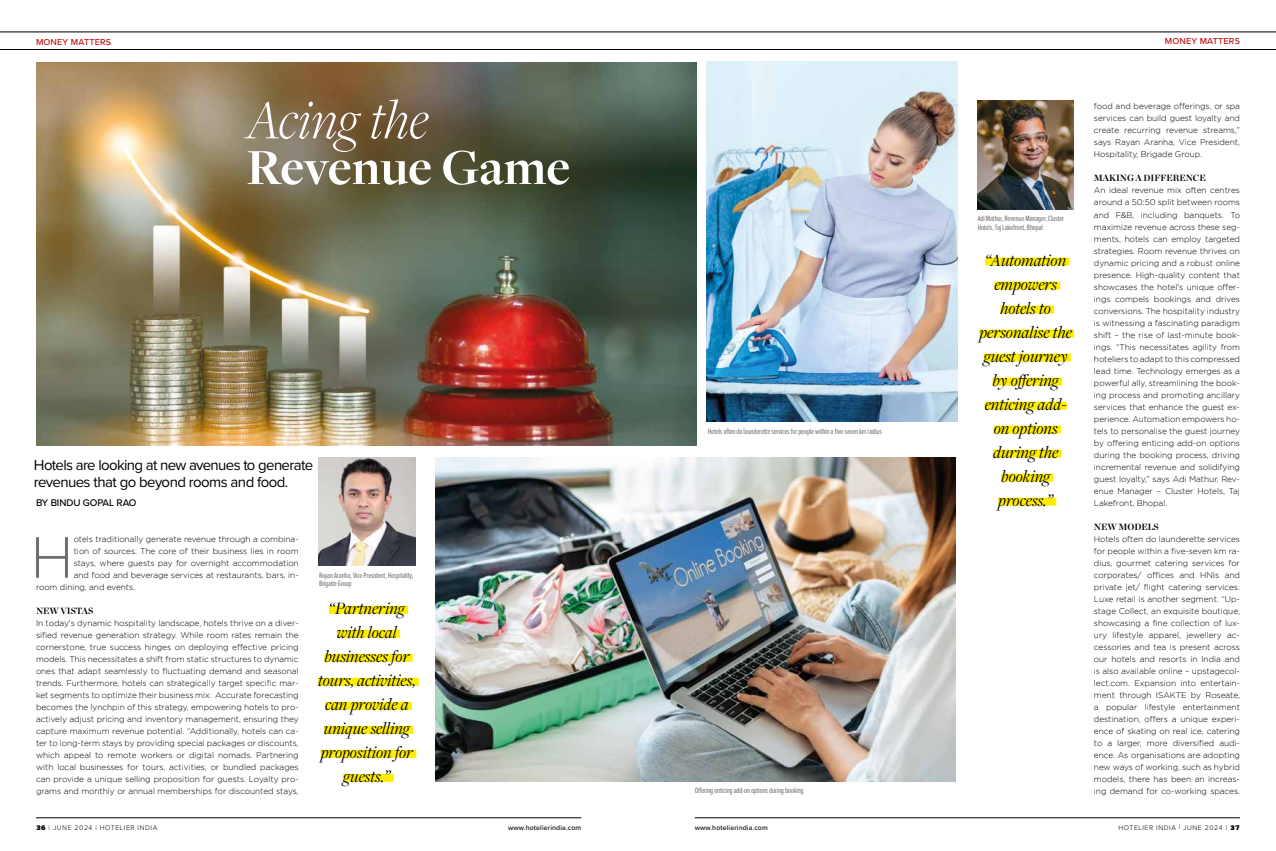
<style>
.page{position:relative;width:1276px;height:851px;background:#fff}
.page>*{position:absolute;margin:0;border:0;box-sizing:border-box;transform-origin:0 0}
.t1{font:italic 300 58px "Freight Disp Pro";color:#fff}
.t2{font:300 57.9px "Gotham";color:#706f6f}
.t3{font:700 52.4px "Freight Disp Pro";color:#fff}
.t4{font:italic 18px/24px "Freight Disp Pro";color:#000;text-align:center}
.t5{font:15px/17px "Proxima Nova";letter-spacing:-.04em;color:#000}
.t6{font:500 10px "Proxima Nova";letter-spacing:-.01em;color:#000}
.t7{font:700 9px "Chronicle Display";letter-spacing:-.005em;color:#000}
.t8{font:500 9px "Proxima Nova";letter-spacing:.02em;color:#c00d0e}
.t9{font:300 8.3px/12px "Gotham";letter-spacing:-.005em;color:#000;text-align:justify}
.t10{font:8px/8.5px "Proxima Nova Ex Cn";letter-spacing:-.02em;color:#706f6f}
.t11{font:300 7px "Proxima Nova";letter-spacing:.08em;color:#000}
.t12{font:500 7px "Proxima Nova";letter-spacing:.02em;color:#000}
.s1{font-weight:900}
</style>
<div class="page">
<img style="left:36px;top:62px;width:660px;height:383px">
<hr style="left:36px;top:817px;width:545px;height:1px;background:#000">
<hr style="left:694px;top:817px;width:546px;height:1px;background:#000">
<hr style="left:0;top:32px;width:638px;height:1px;background:#000">
<hr style="left:638px;top:32px;width:638px;height:1px;background:#000">
<hr style="left:0;top:49px;width:638px;height:1px;background:#000">
<hr style="left:638px;top:49px;width:638px;height:1px;background:#000">
<div style="left:329px;top:605px;width:79px;height:8px;background:#ffed00"></div>
<div style="left:337px;top:629px;width:63px;height:8px;background:#ffed00"></div>
<div style="left:324px;top:653px;width:89px;height:8px;background:#ffed00"></div>
<div style="left:318px;top:677px;width:101px;height:8px;background:#ffed00"></div>
<div style="left:325px;top:701px;width:87px;height:8px;background:#ffed00"></div>
<div style="left:324px;top:725px;width:89px;height:8px;background:#ffed00"></div>
<div style="left:321px;top:749px;width:95px;height:8px;background:#ffed00"></div>
<div style="left:343px;top:773px;width:51px;height:8px;background:#ffed00"></div>
<div style="left:985px;top:257px;width:84px;height:8px;background:#ffed00"></div>
<div style="left:994px;top:281px;width:66px;height:8px;background:#ffed00"></div>
<div style="left:1000px;top:305px;width:54px;height:8px;background:#ffed00"></div>
<div style="left:979px;top:329px;width:95px;height:8px;background:#ffed00"></div>
<div style="left:983px;top:353px;width:87px;height:8px;background:#ffed00"></div>
<div style="left:992px;top:377px;width:70px;height:8px;background:#ffed00"></div>
<div style="left:984px;top:401px;width:82px;height:8px;background:#ffed00"></div>
<div style="left:993px;top:425px;width:68px;height:8px;background:#ffed00"></div>
<div style="left:993px;top:449px;width:68px;height:8px;background:#ffed00"></div>
<div style="left:1001px;top:473px;width:52px;height:8px;background:#ffed00"></div>
<div style="left:998px;top:497px;width:58px;height:8px;background:#ffed00"></div>
<img style="left:318px;top:457px;width:97px;height:108px">
<img style="left:977px;top:101px;width:97px;height:108px">
<img style="left:435px;top:457px;width:521px;height:324px">
<img style="left:706px;top:61px;width:251px;height:360px">
<p class="t8" style="left:36px;top:35px;width:77px">MONEY MATTERS</p>
<p class="t8" style="left:1164px;top:34px;width:77px">MONEY MATTERS</p>
<h1 class="t1" style="left:247px;top:82px;width:183px">Acing the</h1>
<h3 class="t3" style="left:247px;top:133px;width:325px">Revenue Game</h3>
<h3 class="t5" style="left:34px;top:456px;width:281px">Hotels are looking at new avenues to generate revenues that go beyond rooms and food.</h3>
<p class="t6" style="left:36px;top:495px;width:102px">BY BINDU GOPAL RAO</p>
<h2 class="t2" style="left:30px;top:525px;width:45px">H</h2>
<p class="t9" style="left:74px;top:532px;width:226px">otels traditionally generate revenue through a combina-</p>
<p class="t9" style="left:74px;top:544px;width:226px">tion of sources. The core of their business lies in room</p>
<p class="t9" style="left:74px;top:556px;width:226px">stays, where guests pay for overnight accommodation</p>
<p class="t9" style="left:74px;top:568px;width:226px">and food and beverage services at restaurants, bars, in-</p>
<p class="t9" style="left:36px;top:580px;width:101px">room dining, and events.</p>
<p class="t7" style="left:36px;top:603px;width:59px">NEW VISTAS</p>
<p class="t9" style="left:36px;top:616px;width:264px">In today's dynamic hospitality landscape, hotels thrive on a diver&shy;sified revenue generation strategy. While room rates remain the cornerstone, true success hinges on deploying effective pricing models. This necessitates a shift from static structures to dynamic ones that adapt seamlessly to fluctuating demand and seasonal trends. Furthermore, hotels can strategically target specific mar&shy;ket segments to optimize their business mix. Accurate forecasting becomes the lynchpin of this strategy, empowering hotels to pro&shy;actively adjust pricing and inventory management, ensuring they capture maximum revenue potential. “Additionally, hotels can ca&shy;ter to long-term stays by providing special packages or discounts, which appeal to remote workers or digital nomads. Partnering with local businesses for tours, activities, or bundled packages can provide a unique selling proposition for guests. Loyalty pro&shy;grams and monthly or annual memberships for discounted stays,</p>
<p class="t10" style="left:319px;top:571px;width:96px">Rayan Aranha, Vice President, Hospitality,<br>Brigade Group</p>
<h3 class="t4" style="left:318px;top:595px;width:99px">“Partnering with local businesses for tours, activities, can provide a unique selling proposition for guests.”</h3>
<p class="t10" style="left:708px;top:427px;width:175px">Hotels often do launderette services for people within a five-seven km radius</p>
<p class="t10" style="left:694px;top:785px;width:110px">Offering enticing add-on options during booking</p>
<p class="t10" style="left:977px;top:214px;width:88px">Adi Mathur, Revenue Manager, Cluster<br>Hotels, Taj Lakefront, Bhopal</p>
<h3 class="t4" style="left:979px;top:247px;width:94px">“Automation empowers hotels to personalise the guest journey by offering enticing add&shy;on options during the booking process.”</h3>
<p class="t9" style="left:1094px;top:100px;width:147px">food and beverage offerings, or spa services can build guest loyalty and create recurring revenue streams,” says Rayan Aranha, Vice President, Hospitality, Brigade Group.</p>
<p class="t7" style="left:1094px;top:171px;width:113px">MAKING A DIFFERENCE</p>
<p class="t9" style="left:1094px;top:184px;width:147px">An ideal revenue mix often centres around a 50:50 split between rooms and F&amp;B, including banquets. To maximize revenue across these seg&shy;ments, hotels can employ targeted strategies. Room revenue thrives on dynamic pricing and a robust online presence. High-quality content that showcases the hotel's unique offer&shy;ings compels bookings and drives conversions. The hospitality industry is witnessing a fascinating paradigm shift – the rise of last-minute book&shy;ings. “This necessitates agility from hoteliers to adapt to this compressed lead time. Technology emerges as a powerful ally, streamlining the book&shy;ing process and promoting ancillary services that enhance the guest ex&shy;perience. Automation empowers ho&shy;tels to personalise the guest journey by offering enticing add-on options during the booking process, driving incremental revenue and solidifying guest loyalty,” says Adi Mathur, Rev&shy;enue Manager – Cluster Hotels, Taj Lakefront, Bhopal.</p>
<p class="t7" style="left:1094px;top:519px;width:66px">NEW MODELS</p>
<p class="t9" style="left:1094px;top:532px;width:147px">Hotels often do launderette services for people within a five-seven km ra&shy;dius, gourmet catering services for corporates/ offices and HNIs and private jet/ flight catering services.<br>Luxe retail is another segment. “Up&shy;stage Collect, an exquisite boutique, showcasing a fine collection of lux&shy;ury lifestyle apparel, jewellery ac&shy;cessories and tea is present across our hotels and resorts in India and is also available online – upstagecol&shy;lect.com. Expansion into entertain&shy;ment through ISAKTE by Roseate, a popular lifestyle entertainment destination, offers a unique experi&shy;ence of skating on real ice, catering to a larger, more diversified audi&shy;ence. As organisations are adopting new ways of working, such as hybrid models, there has been an increas&shy;ing demand for co-working spaces.</p>
<p class="t11" style="left:36px;top:823px;width:122px"><span class="s1">36</span> | JUNE 2024 | HOTELIER INDIA</p>
<p class="t12" style="left:508px;top:822px;width:75px">www.hotelierindia.com</p>
<p class="t12" style="left:694px;top:822px;width:75px">www.hotelierindia.com</p>
<p class="t11" style="left:1118px;top:823px;width:123px">HOTELIER INDIA | JUNE 2024 | <span class="s1">37</span></p>
</div>
